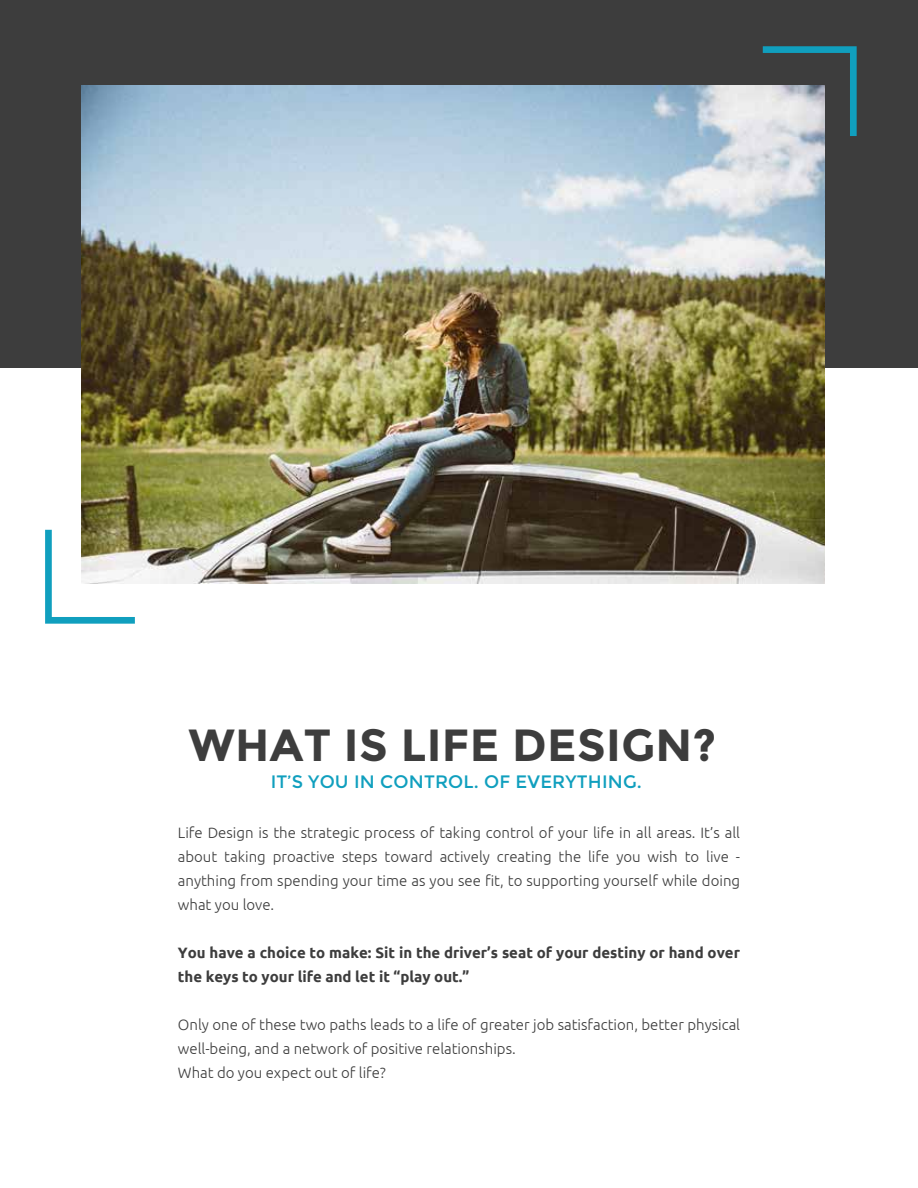
<style>
.page{position:relative;width:918px;height:1188px;background:#fff}
.page>*{position:absolute;margin:0;border:0;box-sizing:border-box;transform-origin:0 0}
.t1{font:700 45px "Montserrat";letter-spacing:.01em;color:#3d3d3d}
.t2{font:18px "Montserrat";letter-spacing:.01em;color:#109fbe}
.t3{font:300 15px/24px "Ubuntu";color:#3d3d3d;text-align:justify}
.t4{font:700 15px/24px "Ubuntu";color:#3d3d3d}
</style>
<div class="page">
<div style="left:0;top:0;width:918px;height:368px;background:#3d3d3d"></div>
<img style="left:81px;top:85px;width:744px;height:498px">
<svg style="left:45px;top:530px;width:90px;height:94px"></svg>
<svg style="left:763px;top:46px;width:94px;height:90px"></svg>
<h1 class="t1" style="left:189px;top:718px;width:529px">WHAT IS LIFE DESIGN?</h1>
<p class="t2" style="left:271px;top:771px;width:373px">IT’S YOU IN CONTROL. OF EVERYTHING.</p>
<p class="t3" style="left:178px;top:820px;width:564px">Life Design is the strategic process of taking control of your life in all areas. It’s all about taking proactive steps toward actively creating the life you wish to live - anything from spending your time as you see fit, to supporting yourself while doing what you love.</p>
<p class="t4" style="left:178px;top:940px;width:564px">You have a choice to make: Sit in the driver’s seat of your destiny or hand over the keys to your life and let it “play out.”</p>
<p class="t3" style="left:178px;top:1012px;width:564px;text-align:left">Only one of these two paths leads to a life of greater job satisfaction, better physical well-being, and a network of positive relationships.<br>What do you expect out of life?</p>
</div>
